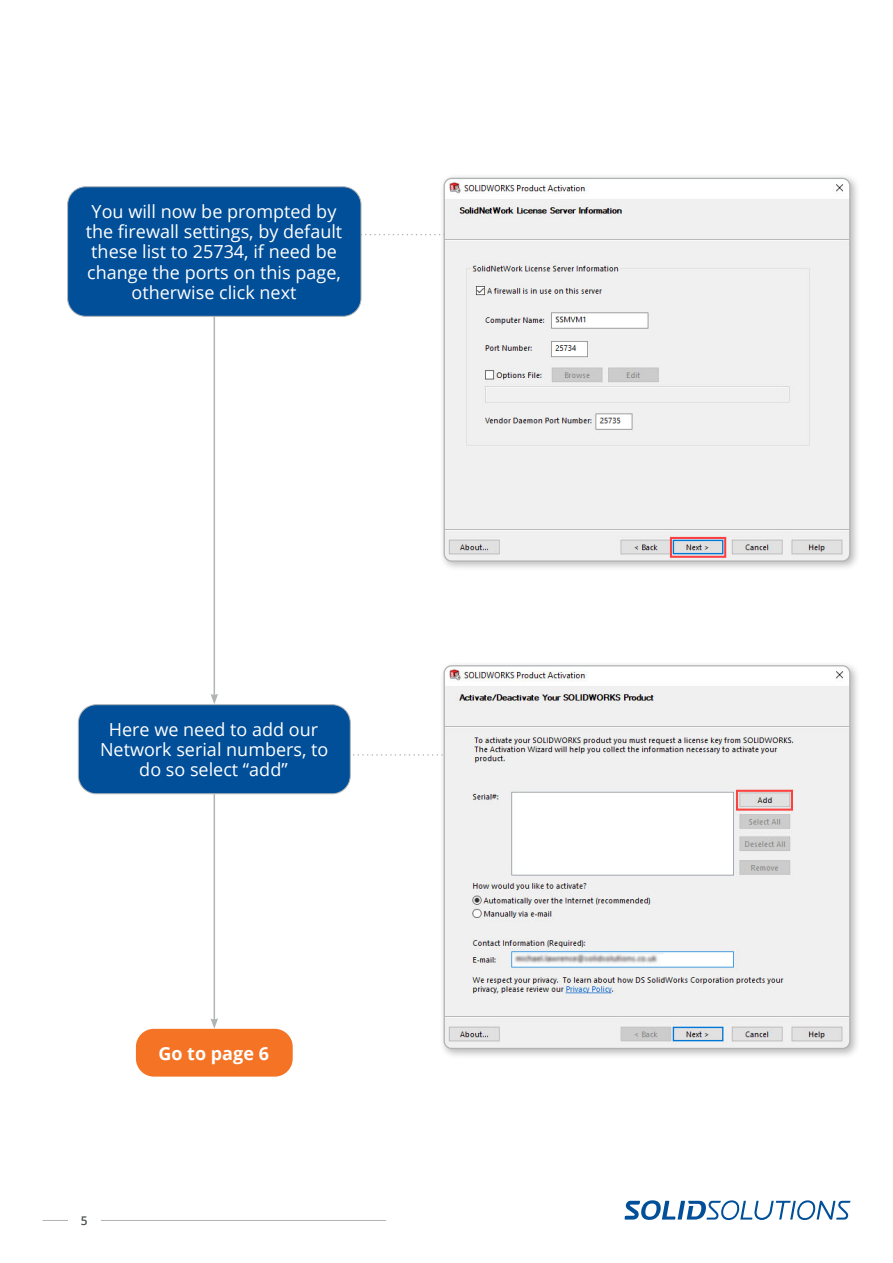
<style>
.page{position:relative;width:893px;height:1263px;background:#fff}
.page>*{position:absolute;margin:0;border:0;box-sizing:border-box;transform-origin:0 0}
.Body_Copy_Reversed{font:18px/20.2px "Open Sans";color:#fff;text-align:center}
.Body_Copy_Reversed-2{font:700 18px "Open Sans";color:#fff}
.t1{font:600 12px "Open Sans";color:#4e5152}
</style>
<div class="page">
<hr style="left:43px;top:1220px;width:343px;height:1px;background:#b1b4b5">
<svg style="left:625px;top:1200px;width:225px;height:20px"></svg>
<div style="left:68px;top:1211px;width:33px;height:18px;background:#fff"></div>
<svg style="left:361px;top:234px;width:75px;height:1px"></svg>
<svg style="left:353px;top:754px;width:85px;height:2px"></svg>
<hr style="left:214px;top:235px;width:1px;height:461px;background:#b1b4b5">
<svg style="left:210px;top:694px;width:8px;height:10px"></svg>
<div style="left:68px;top:187px;width:293px;height:129px;background:#014e99;border-radius:18px"></div>
<div style="left:67px;top:186px;width:294px;height:131px;border:1px solid #b1b4b5;border-radius:18px"></div>
<div style="left:78px;top:705px;width:272px;height:89px;background:#014e99;border-radius:18px"></div>
<div style="left:78px;top:704px;width:273px;height:90px;border:1px solid #b1b4b5;border-radius:18px"></div>
<hr style="left:214px;top:794px;width:1px;height:226px;background:#b1b4b5">
<svg style="left:210px;top:1018px;width:8px;height:11px"></svg>
<div style="left:439px;top:173px;width:421px;height:398px;background:#231f20;opacity:.3"></div>
<img style="left:444px;top:178px;width:406px;height:383px">
<div style="left:136px;top:1029px;width:157px;height:47px;background:#f47325;border-radius:18px"></div>
<div style="left:439px;top:661px;width:421px;height:398px;background:#231f20;opacity:.3"></div>
<img style="left:444px;top:666px;width:406px;height:382px">
<p class="Body_Copy_Reversed" style="left:86px;top:201px;width:258px">You will now be prompted by the firewall settings, by default these list to 25734, if need be change the ports on this page, otherwise click next</p>
<p class="Body_Copy_Reversed" style="left:100px;top:719px;width:230px">Here we need to add our<br>Network serial numbers, to do so select “add”</p>
<p class="t1" style="left:81px;top:1212px;width:8px">5</p>
<p class="Body_Copy_Reversed-2" style="left:158px;top:1040px;width:112px">Go to page 6</p>
</div>
